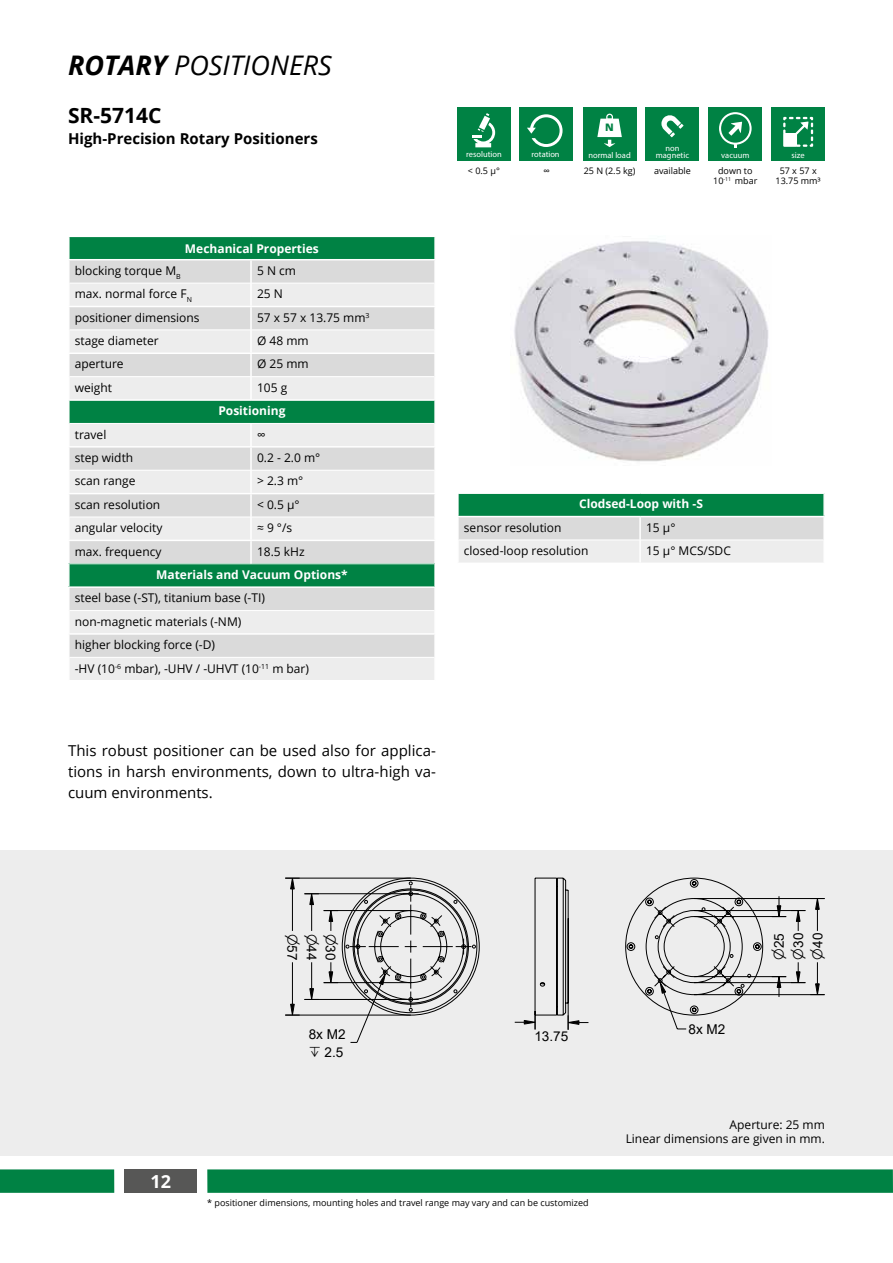
<style>
.page{position:relative;width:893px;height:1263px;background:#fff}
.page>*{position:absolute;margin:0;border:0;box-sizing:border-box;transform-origin:0 0}
.t1{font:italic 27px "Open Sans";color:#000}
.t2{font:700 21px "Open Sans";color:#000}
.t3{font:700 18px "Open Sans";color:#fff}
.t4{font:15px/21px "Open Sans";color:#000;text-align:justify}
.t5{font:700 15px "Open Sans";color:#000}
.t6{font:13.5px/18.1px "Arial";color:#000;text-align:right}
.t7{font:12px/23.4px "Open Sans";color:#000}
.t8{font:700 12px "Open Sans";color:#fff}
.t9{font:800 10.35px "Open Sans";color:#008244}
.t10{font:9px/10.8px "Open Sans";color:#000;text-align:center}
.t11{font:8.4px/7.2px "Myriad Pro";color:#fff;text-align:center}
.s1{font-weight:700}
</style>
<div class="page">
<div style="left:0;top:850px;width:893px;height:306px;background:#ededed"></div>
<div style="left:0;top:1169px;width:114px;height:24px;background:#008244"></div>
<div style="left:207px;top:1169px;width:686px;height:24px;background:#008244"></div>
<div style="left:124px;top:1169px;width:73px;height:24px;background:#575756"></div>
<svg style="left:892px;top:1169px;width:1px;height:24px"></svg>
<div style="left:457px;top:107px;width:54px;height:54px;background:#008244"></div>
<svg style="left:473px;top:113px;width:22px;height:34px"></svg>
<div style="left:583px;top:107px;width:53px;height:54px;background:#008244"></div>
<svg style="left:597px;top:114px;width:25px;height:33px"></svg>
<div style="left:708px;top:107px;width:54px;height:54px;background:#008244"></div>
<svg style="left:719px;top:112px;width:33px;height:36px"></svg>
<div style="left:771px;top:107px;width:54px;height:54px;background:#008244"></div>
<svg style="left:783px;top:117px;width:30px;height:30px"></svg>
<div style="left:70px;top:237px;width:364px;height:22px;background:#008244"></div>
<svg style="left:70px;top:260px;width:364px;height:23px;background:#dbdbdb"></svg>
<svg style="left:70px;top:284px;width:364px;height:396px;background:#d6deda"></svg>
<div style="left:69px;top:564px;width:366px;height:23px;background:#008244"></div>
<hr style="left:250px;top:260px;width:2px;height:23px;background:#fff">
<hr style="left:250px;top:283px;width:2px;height:23px;background:#fff">
<hr style="left:68px;top:306px;width:183px;height:1px;background:#fff">
<hr style="left:251px;top:306px;width:185px;height:1px;background:#fff">
<hr style="left:250px;top:307px;width:2px;height:23px;background:#fff">
<hr style="left:250px;top:330px;width:2px;height:22px;background:#fff">
<hr style="left:68px;top:352px;width:183px;height:2px;background:#fff">
<hr style="left:251px;top:352px;width:185px;height:2px;background:#fff">
<hr style="left:250px;top:354px;width:2px;height:22px;background:#fff">
<hr style="left:250px;top:377px;width:2px;height:22px;background:#fff">
<hr style="left:68px;top:399px;width:183px;height:2px;background:#fff">
<hr style="left:251px;top:399px;width:185px;height:2px;background:#fff">
<hr style="left:250px;top:424px;width:2px;height:22px;background:#fff">
<hr style="left:68px;top:446px;width:183px;height:2px;background:#fff">
<hr style="left:251px;top:446px;width:185px;height:2px;background:#fff">
<hr style="left:250px;top:448px;width:2px;height:22px;background:#fff">
<hr style="left:250px;top:470px;width:2px;height:23px;background:#fff">
<hr style="left:68px;top:493px;width:183px;height:1px;background:#fff">
<hr style="left:251px;top:493px;width:185px;height:1px;background:#fff">
<hr style="left:250px;top:494px;width:2px;height:23px;background:#fff">
<hr style="left:250px;top:517px;width:2px;height:23px;background:#fff">
<hr style="left:68px;top:540px;width:183px;height:1px;background:#fff">
<hr style="left:251px;top:540px;width:185px;height:1px;background:#fff">
<hr style="left:250px;top:541px;width:2px;height:23px;background:#fff">
<hr style="left:68px;top:564px;width:2px;height:22px;background:#fff">
<hr style="left:434px;top:564px;width:2px;height:22px;background:#fff">
<hr style="left:68px;top:586px;width:183px;height:2px;background:#fff">
<hr style="left:251px;top:586px;width:185px;height:2px;background:#fff">
<hr style="left:68px;top:633px;width:183px;height:2px;background:#fff">
<hr style="left:251px;top:633px;width:185px;height:2px;background:#fff">
<hr style="left:70px;top:330px;width:181px;height:1px;background:#fff">
<hr style="left:251px;top:330px;width:183px;height:1px;background:#fff">
<hr style="left:70px;top:376px;width:181px;height:1px;background:#fff">
<hr style="left:251px;top:376px;width:183px;height:1px;background:#fff">
<hr style="left:70px;top:423px;width:181px;height:1px;background:#fff">
<hr style="left:251px;top:423px;width:183px;height:1px;background:#fff">
<hr style="left:70px;top:470px;width:181px;height:1px;background:#fff">
<hr style="left:251px;top:470px;width:183px;height:1px;background:#fff">
<hr style="left:70px;top:517px;width:181px;height:1px;background:#fff">
<hr style="left:251px;top:517px;width:183px;height:1px;background:#fff">
<hr style="left:70px;top:563px;width:181px;height:1px;background:#fff">
<hr style="left:251px;top:563px;width:183px;height:1px;background:#fff">
<hr style="left:70px;top:610px;width:181px;height:1px;background:#fff">
<hr style="left:251px;top:610px;width:183px;height:1px;background:#fff">
<hr style="left:70px;top:657px;width:181px;height:1px;background:#fff">
<hr style="left:251px;top:657px;width:183px;height:1px;background:#fff">
<div style="left:520px;top:107px;width:53px;height:53px;background:#008244"></div>
<svg style="left:527px;top:114px;width:36px;height:33px"></svg>
<div style="left:458px;top:493px;width:366px;height:24px;background:#008244"></div>
<svg style="left:459px;top:517px;width:364px;height:46px;background:#e4e4e4"></svg>
<hr style="left:457px;top:492px;width:183px;height:2px;background:#fff">
<hr style="left:457px;top:494px;width:2px;height:22px;background:#fff">
<hr style="left:640px;top:492px;width:185px;height:2px;background:#fff">
<hr style="left:823px;top:494px;width:2px;height:22px;background:#fff">
<hr style="left:457px;top:516px;width:183px;height:1px;background:#fff">
<hr style="left:640px;top:516px;width:185px;height:1px;background:#fff">
<hr style="left:639px;top:517px;width:2px;height:23px;background:#fff">
<hr style="left:639px;top:540px;width:2px;height:23px;background:#fff">
<hr style="left:459px;top:540px;width:181px;height:1px;background:#fff">
<hr style="left:640px;top:540px;width:183px;height:1px;background:#fff">
<img style="left:514px;top:241px;width:255px;height:221px">
<div style="left:646px;top:107px;width:53px;height:54px;background:#008244"></div>
<svg style="left:661px;top:115px;width:22px;height:22px"></svg>
<svg style="left:625px;top:877px;width:200px;height:152px"></svg>
<svg style="left:515px;top:877px;width:73px;height:153px"></svg>
<svg style="left:285px;top:877px;width:195px;height:166px"></svg>
<h1 class="t1" style="left:68px;top:47px;width:265px"><span class="s1">ROTARY</span> POSITIONERS</h1>
<h2 class="t2" style="left:68px;top:101px;width:95px">SR-5714C</h2>
<p class="t5" style="left:68px;top:128px;width:251px">High-Precision Rotary Positioners</p>
<p class="t8" style="left:185px;top:240px;width:135px">Mechanical Properties</p>
<p class="t7" style="left:75px;top:259px;width:108px">blocking torque M<sub>B</sub></p>
<p class="t7" style="left:257px;top:259px;width:41px">5 N cm</p>
<p class="t7" style="left:75px;top:282px;width:119px">max. normal force F<sub>N</sub></p>
<p class="t7" style="left:257px;top:282px;width:27px">25 N</p>
<p class="t7" style="left:75px;top:305px;width:126px">positioner dimensions</p>
<p class="t7" style="left:257px;top:305px;width:114px">57 x 57 x 13.75 mm<sup>3</sup></p>
<p class="t7" style="left:75px;top:329px;width:85px">stage diameter</p>
<p class="t7" style="left:257px;top:329px;width:53px">Ø 48 mm</p>
<p class="t7" style="left:75px;top:352px;width:50px">aperture</p>
<p class="t7" style="left:257px;top:352px;width:53px">Ø 25 mm</p>
<p class="t7" style="left:75px;top:375px;width:39px">weight</p>
<p class="t7" style="left:257px;top:375px;width:32px">105 g</p>
<p class="t8" style="left:218px;top:402px;width:69px">Positioning</p>
<p class="t7" style="left:75px;top:422px;width:33px">travel</p>
<p class="t7" style="left:257px;top:422px;width:10px">∞</p>
<p class="t7" style="left:75px;top:446px;width:60px">step width</p>
<p class="t7" style="left:257px;top:446px;width:65px">0.2 - 2.0 m°</p>
<p class="t7" style="left:75px;top:469px;width:62px">scan range</p>
<p class="t7" style="left:257px;top:469px;width:48px">&gt; 2.3 m°</p>
<p class="t7" style="left:75px;top:492px;width:87px">scan resolution</p>
<p class="t7" style="left:257px;top:492px;width:44px">&lt; 0.5 µ°</p>
<p class="t7" style="left:75px;top:516px;width:89px">angular velocity</p>
<p class="t7" style="left:257px;top:516px;width:37px">≈ 9 °/s</p>
<p class="t7" style="left:75px;top:539px;width:88px">max. frequency</p>
<p class="t7" style="left:257px;top:539px;width:49px">18.5 kHz</p>
<p class="t8" style="left:156px;top:566px;width:193px">Materials and Vacuum Options*</p>
<p class="t7" style="left:75px;top:586px;width:236px">steel base (-ST), titanium base (-TI) non-magnetic materials (-NM)<br>higher blocking force (-D)<br>-HV (10<sup>-6</sup> mbar), -UHV / -UHVT (10<sup>-11</sup> m bar)</p>
<p class="t4" style="left:68px;top:739px;width:369px">This robust positioner can be used also for applica&shy;tions in harsh environments, down to ultra-high va&shy;cuum environments.</p>
<p class="t11" style="left:466px;top:151px;width:37px">resolution</p>
<p class="t10" style="left:468px;top:165px;width:33px">&lt; 0.5 μ°</p>
<p class="t11" style="left:532px;top:150px;width:29px">rotation</p>
<p class="t10" style="left:544px;top:165px;width:8px">∞</p>
<p class="t9" style="left:605px;top:120px;width:10px">N</p>
<p class="t10" style="left:584px;top:165px;width:53px">25 N (2.5 kg)</p>
<p class="t11" style="left:588px;top:151px;width:44px">normal load</p>
<p class="t11" style="left:656px;top:144px;width:35px">non magnetic</p>
<p class="t10" style="left:654px;top:165px;width:38px">available</p>
<p class="t11" style="left:721px;top:151px;width:30px">vacuum</p>
<p class="t10" style="left:713px;top:165px;width:46px">down to<br>10<sup>-11</sup> mbar</p>
<p class="t11" style="left:792px;top:151px;width:15px">size</p>
<p class="t10" style="left:776px;top:165px;width:47px">57 x 57 x<br>13.75 mm³</p>
<p class="t8" style="left:579px;top:495px;width:125px">Clodsed-Loop with -S</p>
<p class="t7" style="left:464px;top:515px;width:99px">sensor resolution</p>
<p class="t7" style="left:646px;top:515px;width:31px">15 µ°</p>
<p class="t7" style="left:464px;top:539px;width:126px">closed-loop resolution</p>
<p class="t7" style="left:646px;top:539px;width:86px">15 µ° MCS/SDC</p>
<p class="t6" style="left:301px;top:933px;width:28px;rotate:90deg">■57</p>
<p class="t6" style="left:770px;top:960px;width:28px;rotate:-90deg">■25</p>
<p class="t6" style="left:789px;top:959px;width:28px;rotate:-90deg">■30</p>
<p class="t6" style="left:808px;top:959px;width:28px;rotate:-90deg">■40</p>
<p class="t6" style="left:321px;top:933px;width:28px;rotate:90deg">■44</p>
<p class="t6" style="left:340px;top:933px;width:28px;rotate:90deg">■30</p>
<p class="t6" style="left:309px;top:1025px;width:38px">8x M2<br>2.5</p>
<p class="t6" style="left:534px;top:1027px;width:35px">13.75</p>
<h3 class="t3" style="left:151px;top:1169px;width:22px">12</h3>
<p class="t10" style="left:207px;top:1197px;width:383px">* positioner dimensions, mounting holes and travel range may vary and can be customized</p>
<p class="t6" style="left:688px;top:1020px;width:38px">8x M2</p>
<p class="t7" style="left:626px;top:1117px;width:201px;line-height:14.4px;text-align:right">Aperture: 25 mm<br>Linear dimensions are given in mm.</p>
</div>
